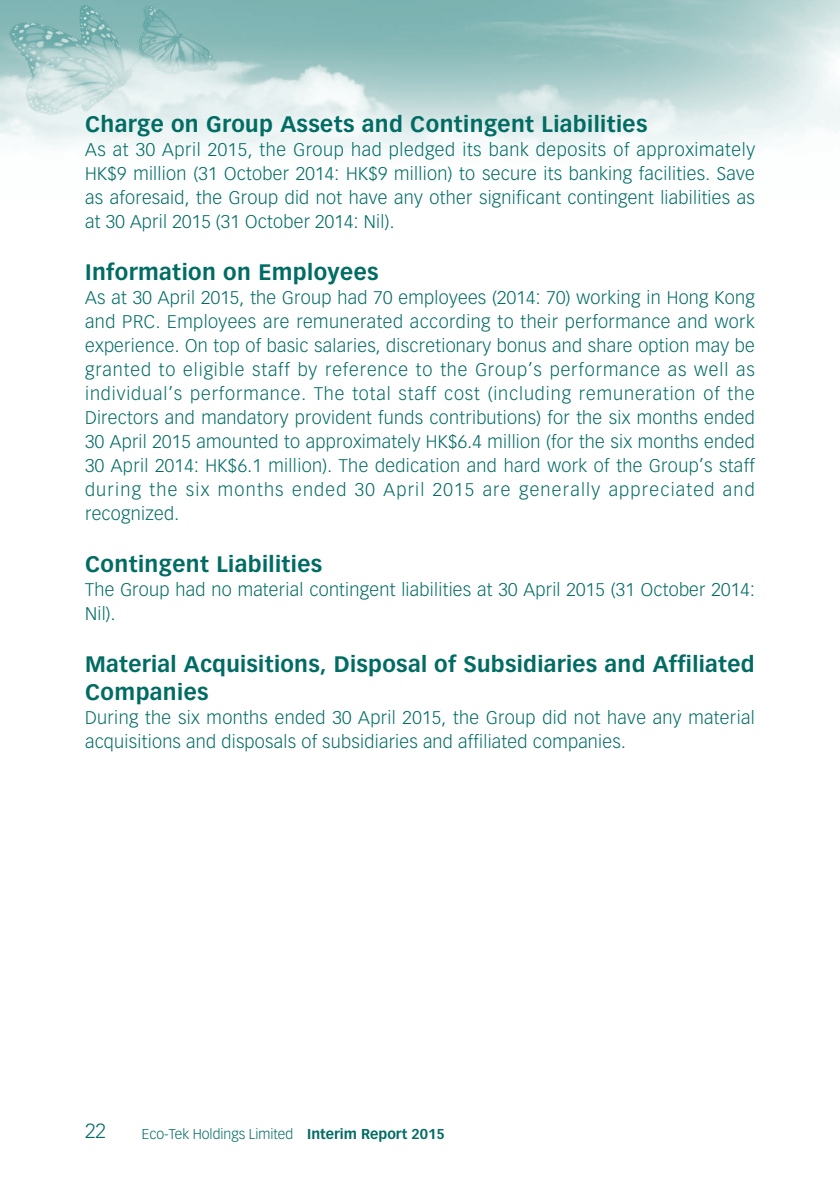
<style>
.page{position:relative;width:840px;height:1191px;background:#fff}
.page>*{position:absolute;margin:0;border:0;box-sizing:border-box;transform-origin:0 0}
.t1{font:700 22px/28px "Vectora LT Std";letter-spacing:.02em;color:#006c64}
.t2{font:300 20px "Vectora LT Std";color:#006c64}
.t3{font:300 18px/24px "Vectora LT Std";letter-spacing:.015em;color:#006c64;text-align:justify}
.t4{font:300 14px "Vectora LT Std";color:#006c64}
.s1{font-weight:700}
</style>
<div class="page">
<img style="left:0;top:0;width:839px;height:151px">
<p class="t1" style="left:85px;top:110px;width:563px">Charge on Group Assets and Contingent Liabilities</p>
<p class="t3" style="left:85px;top:137px;width:671px">As at 30 April 2015, the Group had pledged its bank deposits of approximately HK$9 million (31 October 2014: HK$9 million) to secure its banking facilities. Save as aforesaid, the Group did not have any other significant contingent liabilities as at 30 April 2015 (31 October 2014: Nil).</p>
<p class="t1" style="left:85px;top:258px;width:295px">Information on Employees</p>
<p class="t3" style="left:85px;top:285px;width:671px">As at 30 April 2015, the Group had 70 employees (2014: 70) working in Hong Kong and PRC. Employees are remunerated according to their performance and work experience. On top of basic salaries, discretionary bonus and share option may be granted to eligible staff by reference to the Group’s performance as well as individual’s performance. The total staff cost (including remuneration of the Directors and mandatory provident funds contributions) for the six months ended 30 April 2015 amounted to approximately HK$6.4 million (for the six months ended 30 April 2014: HK$6.1 million). The dedication and hard work of the Group’s staff during the six months ended 30 April 2015 are generally appreciated and recognized.</p>
<p class="t1" style="left:85px;top:550px;width:238px">Contingent Liabilities</p>
<p class="t3" style="left:85px;top:577px;width:670px">The Group had no material contingent liabilities at 30 April 2015 (31 October 2014:<br>Nil).</p>
<p class="t1" style="left:85px;top:650px;width:670px">Material Acquisitions, Disposal of Subsidiaries and Affiliated<br>Companies</p>
<p class="t3" style="left:85px;top:705px;width:671px">During the six months ended 30 April 2015, the Group did not have any material acquisitions and disposals of subsidiaries and affiliated companies.</p>
<p class="t2" style="left:85px;top:1119px;width:22px">22</p>
<p class="t4" style="left:142px;top:1125px;width:304px">Eco-Tek Holdings Limited <span class="s1">Interim Report 2015</span></p>
</div>
